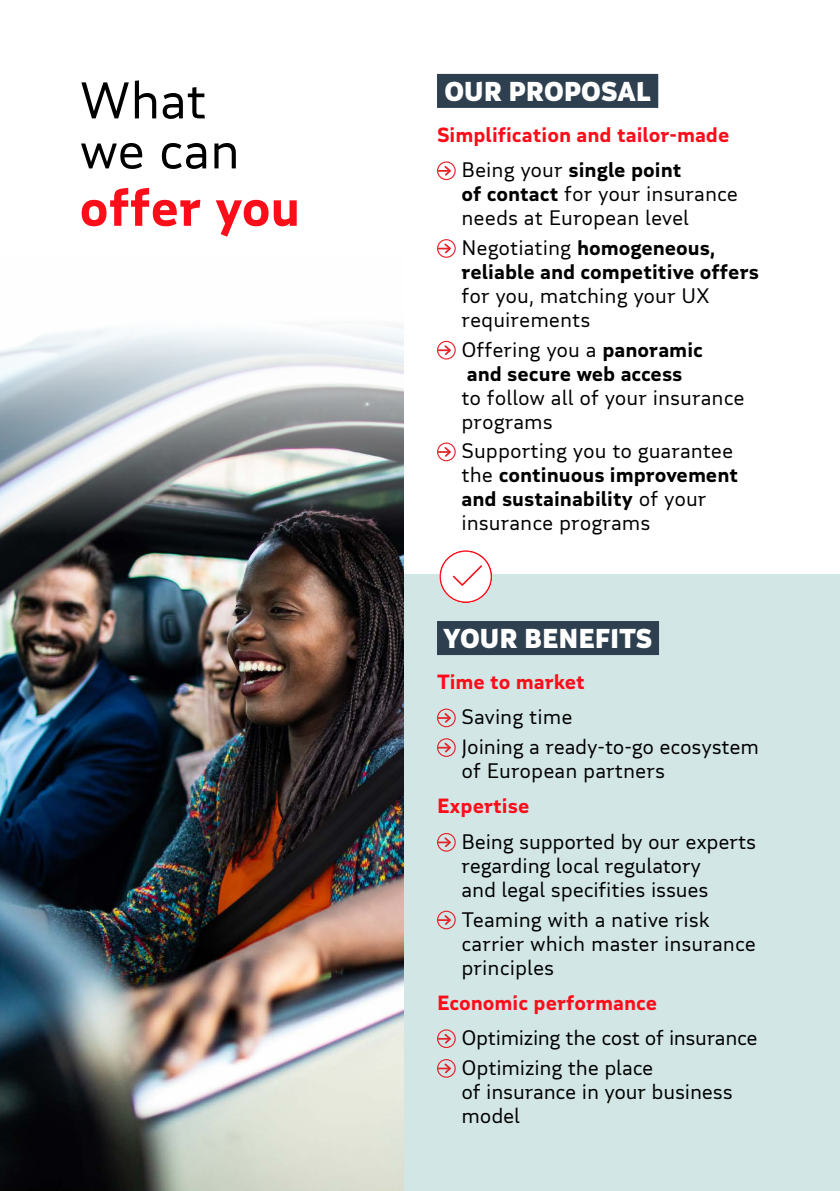
<style>
.page{position:relative;width:840px;height:1191px;background:#fff}
.page>*{position:absolute;margin:0;border:0;box-sizing:border-box;transform-origin:0 0}
.t1{font:50px/50px "MAIF";letter-spacing:-.01em;color:#000}
.t2{font:700 50px "MAIF";color:#fc0d1a}
.t3{font:900 26px "MAIF";color:#fff}
.t4{font:20px/24px "MAIF";letter-spacing:-.005em;color:#000}
.t5{font:700 20px/24px "MAIF";color:#000}
.t6{font:700 20px/35.4px "MAIF";color:#fc0d1a}
.s1{font-weight:400;color:#000}
.s2{color:#000}
.s3{font-weight:700}
.s4{font-weight:400}
</style>
<div class="page">
<div style="left:403px;top:574px;width:436px;height:617px;background:#d2e6e6"></div>
<img style="left:0;top:327px;width:403px;height:864px">
<div style="left:437px;top:74px;width:221px;height:34px;background:#2e404f"></div>
<svg style="left:437px;top:161px;width:18px;height:19px"></svg>
<svg style="left:437px;top:239px;width:18px;height:19px"></svg>
<svg style="left:437px;top:341px;width:18px;height:18px"></svg>
<svg style="left:437px;top:442px;width:18px;height:19px"></svg>
<div style="left:437px;top:621px;width:221px;height:34px;background:#2e404f"></div>
<svg style="left:437px;top:708px;width:18px;height:19px"></svg>
<svg style="left:437px;top:738px;width:18px;height:19px"></svg>
<svg style="left:437px;top:833px;width:18px;height:18px"></svg>
<svg style="left:437px;top:910px;width:18px;height:19px"></svg>
<svg style="left:437px;top:1029px;width:18px;height:19px"></svg>
<svg style="left:437px;top:1059px;width:18px;height:18px"></svg>
<svg style="left:439px;top:550px;width:53px;height:53px"></svg>
<h1 class="t1" style="left:79px;top:74px;width:162px">What we can</h1>
<h1 class="t2" style="left:79px;top:176px;width:222px">offer you</h1>
<h2 class="t3" style="left:444px;top:75px;width:207px">OUR PROPOSAL</h2>
<p class="t6" style="left:461px;top:116px;width:269px;text-indent:-24px">Simplification and tailor-made<br><span class="s1">Being your</span> <span class="s2">single point</span></p>
<p class="t4" style="left:461px;top:182px;width:278px"><span class="s3">of contact</span> for your insurance needs at European level</p>
<p class="t5" style="left:461px;top:235px;width:299px"><span class="s4">Negotiating</span> homogeneous, reliable and competitive offers</p>
<p class="t4" style="left:461px;top:283px;width:250px">for you, matching your UX requirements</p>
<p class="t5" style="left:461px;top:337px;width:243px"><span class="s4">Offering you a</span> panoramic and secure web access</p>
<p class="t4" style="left:461px;top:385px;width:284px">to follow all of your insurance programs</p>
<p class="t4" style="left:461px;top:439px;width:278px">Supporting you to guarantee the <span class="s3">continuous improvement and sustainability</span> of your insurance programs</p>
<h2 class="t3" style="left:443px;top:622px;width:210px">YOUR BENEFITS</h2>
<p class="t6" style="left:437px;top:663px;width:149px">Time to market</p>
<p class="t4" style="left:461px;top:702px;width:299px;line-height:29.6px">Saving time<br>Joining a ready-to-go ecosystem</p>
<p class="t4" style="left:461px;top:758px;width:205px">of European partners</p>
<p class="t6" style="left:437px;top:788px;width:94px">Expertise</p>
<p class="t4" style="left:461px;top:829px;width:296px">Being supported by our experts regarding local regulatory<br>and legal specifities issues</p>
<p class="t4" style="left:461px;top:907px;width:296px">Teaming with a native risk carrier which master insurance principles</p>
<p class="t6" style="left:437px;top:984px;width:221px">Economic performance</p>
<p class="t4" style="left:461px;top:1022px;width:297px;line-height:29.6px">Optimizing the cost of insurance<br>Optimizing the place</p>
<p class="t4" style="left:461px;top:1079px;width:273px">of insurance in your business model</p>
</div>
